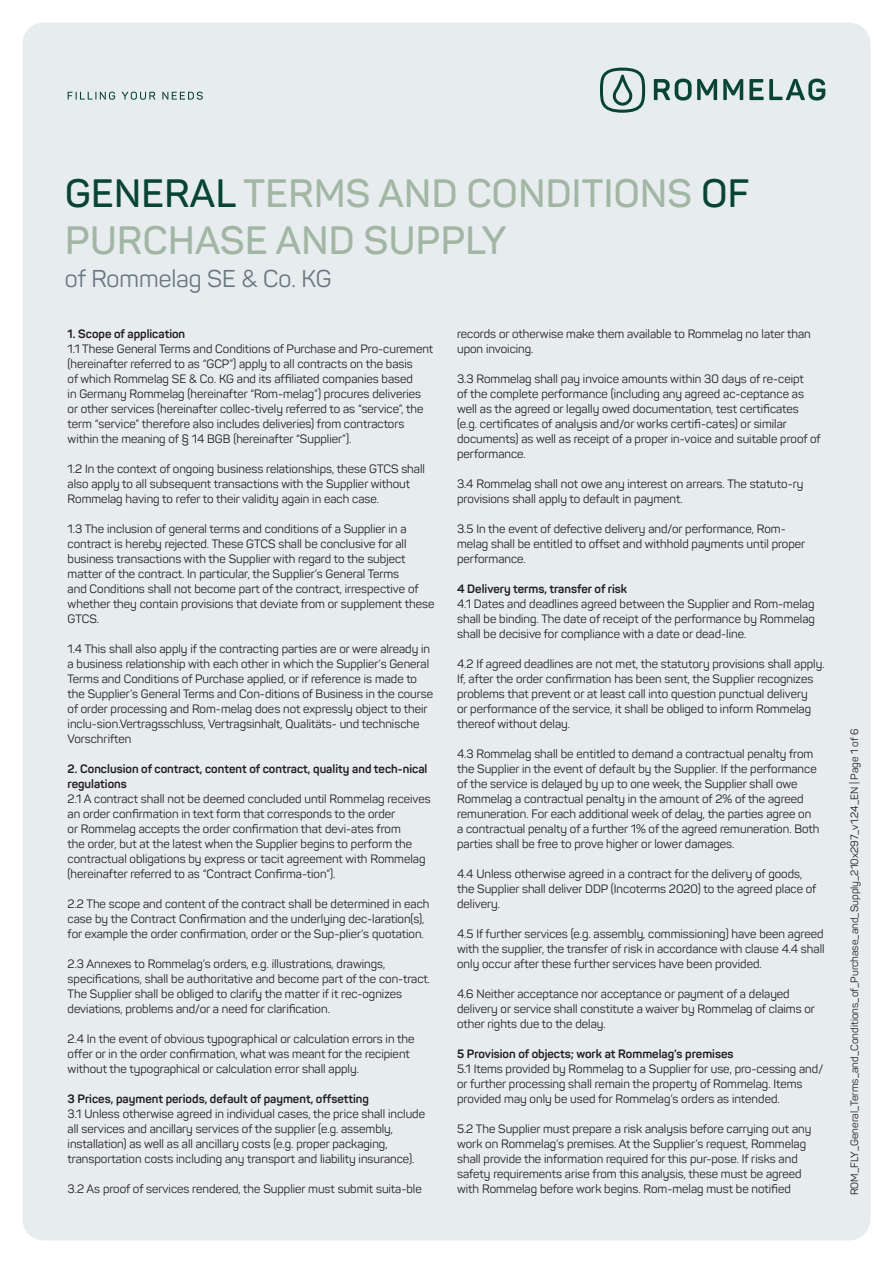
<style>
.page{position:relative;width:893px;height:1263px;background:#fff}
.page>*{position:absolute;margin:0;border:0;box-sizing:border-box;transform-origin:0 0}
.t1{font:600 39px "Panton";letter-spacing:.01em;color:#a2b6a4}
.t2{font:24px "Panton";color:#697880}
.t3{font:12px/15px "Panton";color:#231f20}
.t4{font:700 12px/15px "Panton";color:#231f20}
.t5{font:10.5px "Panton";color:#231f20}
.s1{color:#074532}
</style>
<div class="page">
<div style="left:23px;top:23px;width:847px;height:1217px;background:#e7ecef;border-radius:21px"></div>
<svg style="left:654px;top:79px;width:63px;height:22px"></svg>
<svg style="left:723px;top:79px;width:20px;height:21px"></svg>
<svg style="left:749px;top:79px;width:76px;height:22px"></svg>
<svg style="left:600px;top:68px;width:45px;height:45px"></svg>
<svg style="left:68px;top:92px;width:135px;height:8px"></svg>
<p class="t1" style="left:65px;top:169px;width:686px"><span class="s1">GENERAL</span> TERMS AND CONDITIONS <span class="s1">OF</span></p>
<p class="t1" style="left:65px;top:216px;width:443px">PURCHASE AND SUPPLY</p>
<p class="t2" style="left:65px;top:263px;width:268px">of Rommelag SE &amp; Co. KG</p>
<p class="t4" style="left:68px;top:326px;width:119px">1. Scope of application</p>
<p class="t3" style="left:68px;top:341px;width:367px">1.1 These General Terms and Conditions of Purchase and Pro-curement (hereinafter referred to as “GCP”) apply to all contracts on the basis<br>of which Rommelag SE &amp; Co. KG and its affiliated companies based<br>in Germany Rommelag (hereinafter “Rom-melag”) procures deliveries or other services (hereinafter collec-tively referred to as “service”, the term “service” therefore also includes deliveries) from contractors within the meaning of § 14 BGB (hereinafter “Supplier”).</p>
<p class="t3" style="left:68px;top:461px;width:359px">1.2 In the context of ongoing business relationships, these GTCS shall also apply to all subsequent transactions with the Supplier without<br>Rommelag having to refer to their validity again in each case.</p>
<p class="t3" style="left:68px;top:521px;width:368px">1.3 The inclusion of general terms and conditions of a Supplier in a contract is hereby rejected. These GTCS shall be conclusive for all business transactions with the Supplier with regard to the subject matter of the contract. In particular, the Supplier’s General Terms<br>and Conditions shall not become part of the contract, irrespective of whether they contain provisions that deviate from or supplement these GTCS.</p>
<p class="t3" style="left:68px;top:641px;width:367px">1.4 This shall also apply if the contracting parties are or were already in a business relationship with each other in which the Supplier’s General Terms and Conditions of Purchase applied, or if reference is made to the Supplier’s General Terms and Con-ditions of Business in the course of order processing and Rom-melag does not expressly object to their inclu-sion.Vertragsschluss, Vertragsinhalt, Qualitäts- und technische Vorschriften</p>
<p class="t4" style="left:68px;top:761px;width:361px">2. Conclusion of contract, content of contract, quality and tech-nical regulations</p>
<p class="t3" style="left:68px;top:791px;width:365px">2.1 A contract shall not be deemed concluded until Rommelag receives an order confirmation in text form that corresponds to the order<br>or Rommelag accepts the order confirmation that devi-ates from<br>the order, but at the latest when the Supplier begins to perform the contractual obligations by express or tacit agreement with Rommelag (hereinafter referred to as “Contract Confirma-tion”).</p>
<p class="t3" style="left:68px;top:896px;width:363px">2.2 The scope and content of the contract shall be determined in each case by the Contract Confirmation and the underlying dec-laration(s), for example the order confirmation, order or the Sup-plier’s quotation.</p>
<p class="t3" style="left:68px;top:956px;width:364px">2.3 Annexes to Rommelag’s orders, e.g. illustrations, drawings, specifications, shall be authoritative and become part of the con-tract.<br>The Supplier shall be obliged to clarify the matter if it rec-ognizes deviations, problems and/or a need for clarification.</p>
<p class="t3" style="left:68px;top:1031px;width:348px">2.4 In the event of obvious typographical or calculation errors in the offer or in the order confirmation, what was meant for the recipient without the typographical or calculation error shall apply.</p>
<p class="t4" style="left:68px;top:1091px;width:303px">3 Prices, payment periods, default of payment, offsetting</p>
<p class="t3" style="left:68px;top:1106px;width:359px">3.1 Unless otherwise agreed in individual cases, the price shall include all services and ancillary services of the supplier (e.g. assembly, installation) as well as all ancillary costs (e.g. proper packaging, transportation costs including any transport and liability insurance).</p>
<p class="t3" style="left:68px;top:1181px;width:356px">3.2 As proof of services rendered, the Supplier must submit suita-ble</p>
<p class="t3" style="left:457px;top:326px;width:355px">records or otherwise make them available to Rommelag no later than upon invoicing.</p>
<p class="t3" style="left:457px;top:371px;width:365px">3.3 Rommelag shall pay invoice amounts within 30 days of re-ceipt<br>of the complete performance (including any agreed ac-ceptance as well as the agreed or legally owed documentation, test certificates (e.g. certificates of analysis and/or works certifi-cates) or similar documents) as well as receipt of a proper in-voice and suitable proof of performance.</p>
<p class="t3" style="left:457px;top:476px;width:348px">3.4 Rommelag shall not owe any interest on arrears. The statuto-ry provisions shall apply to default in payment.</p>
<p class="t3" style="left:457px;top:521px;width:350px">3.5 In the event of defective delivery and/or performance, Rom&shy;melag shall be entitled to offset and withhold payments until proper performance.</p>
<p class="t4" style="left:457px;top:581px;width:172px">4 Delivery terms, transfer of risk</p>
<p class="t3" style="left:457px;top:596px;width:359px;text-align:justify">4.1 Dates and deadlines agreed between the Supplier and Rom-melag shall be binding. The date of receipt of the performance by Rommelag shall be decisive for compliance with a date or dead-line.</p>
<p class="t3" style="left:457px;top:656px;width:369px">4.2 If agreed deadlines are not met, the statutory provisions shall apply.<br>If, after the order confirmation has been sent, the Supplier recognizes problems that prevent or at least call into question punctual delivery<br>or performance of the service, it shall be obliged to inform Rommelag thereof without delay.</p>
<p class="t3" style="left:457px;top:746px;width:364px">4.3 Rommelag shall be entitled to demand a contractual penalty from the Supplier in the event of default by the Supplier. If the performance of the service is delayed by up to one week, the Supplier shall owe Rommelag a contractual penalty in the amount of 2% of the agreed remuneration. For each additional week of delay, the parties agree on a contractual penalty of a further 1% of the agreed remuneration. Both parties shall be free to prove higher or lower damages.</p>
<p class="t3" style="left:457px;top:866px;width:361px">4.4 Unless otherwise agreed in a contract for the delivery of goods, the Supplier shall deliver DDP (Incoterms 2020) to the agreed place of delivery.</p>
<p class="t3" style="left:457px;top:926px;width:369px;text-align:justify">4.5 If further services (e.g. assembly, commissioning) have been agreed with the supplier, the transfer of risk in accordance with clause 4.4 shall only occur after these further services have been provided.</p>
<p class="t3" style="left:457px;top:986px;width:359px">4.6 Neither acceptance nor acceptance or payment of a delayed delivery or service shall constitute a waiver by Rommelag of claims or other rights due to the delay.</p>
<p class="t4" style="left:457px;top:1046px;width:278px">5 Provision of objects; work at Rommelag’s premises</p>
<p class="t3" style="left:457px;top:1061px;width:368px">5.1 Items provided by Rommelag to a Supplier for use, pro-cessing and/ or further processing shall remain the property of Rommelag. Items provided may only be used for Rommelag’s orders as intended.</p>
<p class="t3" style="left:457px;top:1121px;width:356px">5.2 The Supplier must prepare a risk analysis before carrying out any work on Rommelag’s premises. At the Supplier’s request, Rommelag shall provide the information required for this pur-pose. If risks and safety requirements arise from this analysis, these must be agreed with Rommelag before work begins. Rom-melag must be notified</p>
<p class="t5" style="left:848px;top:1195px;width:468px;rotate:-90deg">ROM_FLY_General_Terms_and_Conditions_of_Purchase_and_Supply_210x297_v1.24_EN | Page 1 of 6</p>
</div>
